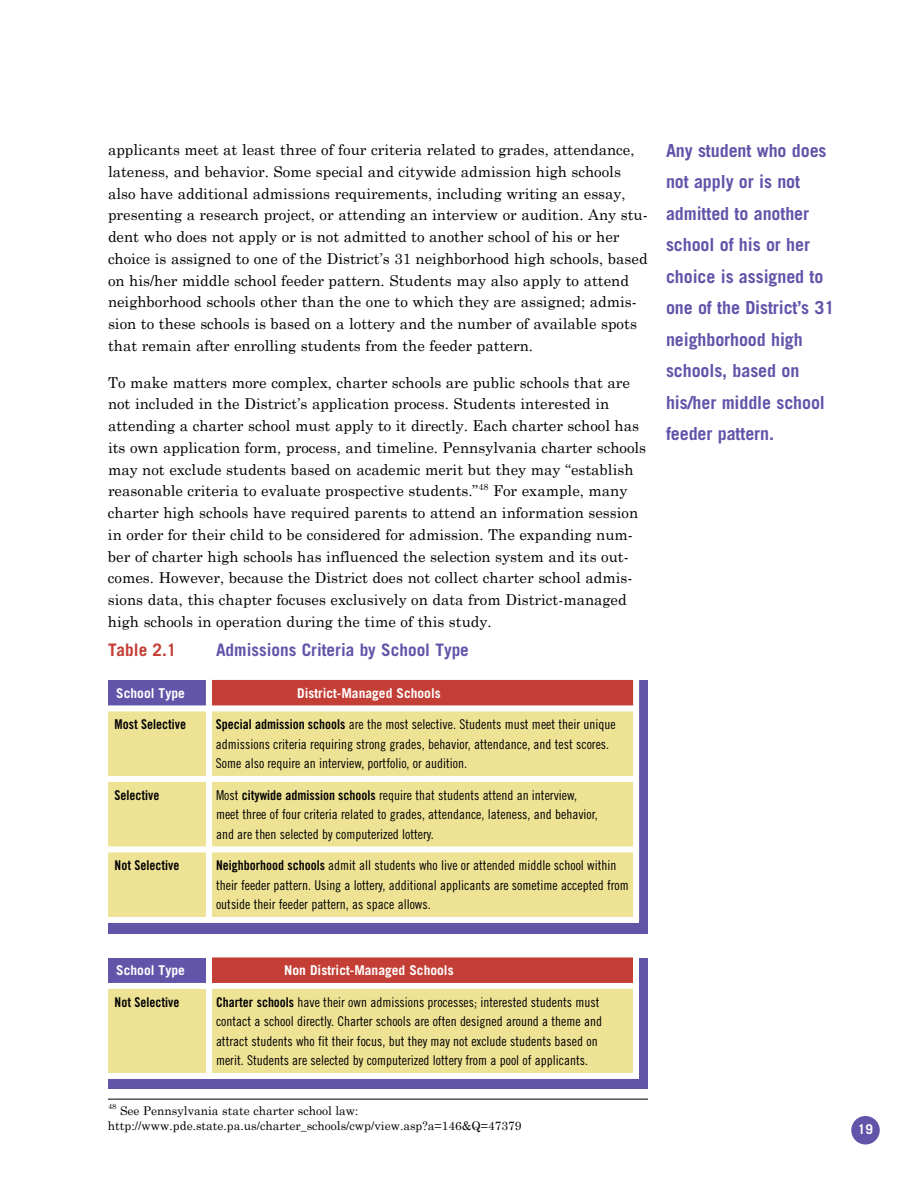
<style>
.page{position:relative;width:918px;height:1188px;background:#fff}
.page>*{position:absolute;margin:0;border:0;box-sizing:border-box;transform-origin:0 0}
.t1{font:700 18px/31.5px "Trade Gothic LT Std";letter-spacing:-.005em;color:#6154a9}
.t2{font:700 17.25px "Trade Gothic";color:#6154a9}
.t3{font:700 17.25px "Trade Gothic";color:#c33e35}
.t4{font:15px/21.8px "Century Schoolbook";color:#000}
.t5{font:13.5px/19.5px "Trade Gothic Cond Eighteen";color:#000}
.t6{font:700 13.5px "Trade Gothic";color:#fff}
.t7{font:13.5px "Trade Gothic Bold Cond Twenty";color:#000}
.t8{font:700 13.5px "Trade Gothic LT Std";color:#fff}
.t9{font:12px/15px "Century Schoolbook";color:#000}
.t10{font:7.5px "Century Schoolbook";color:#000}
.s1{font-family:"Trade Gothic Bold Cond Twenty"}
</style>
<div class="page">
<div style="left:851px;top:1116px;width:29px;height:28px;background:#6154a9;border-radius:50%"></div>
<hr style="left:108px;top:1099px;width:540px;height:1px;background:#000">
<div style="left:108px;top:680px;width:540px;height:254px;background:#6154a9"></div>
<div style="left:108px;top:711px;width:528px;height:209px;background:#eee295"></div>
<div style="left:108px;top:959px;width:540px;height:130px;background:#6154a9"></div>
<div style="left:108px;top:988px;width:528px;height:88px;background:#eee295"></div>
<div style="left:207px;top:680px;width:432px;height:28px;background:#c33e35"></div>
<div style="left:108px;top:705px;width:531px;height:6px;background:#fff"></div>
<div style="left:108px;top:776px;width:531px;height:6px;background:#fff"></div>
<div style="left:108px;top:846px;width:531px;height:6px;background:#fff"></div>
<div style="left:108px;top:917px;width:531px;height:6px;background:#fff"></div>
<div style="left:207px;top:957px;width:432px;height:29px;background:#c33e35"></div>
<div style="left:108px;top:983px;width:531px;height:6px;background:#fff"></div>
<div style="left:108px;top:1073px;width:531px;height:6px;background:#fff"></div>
<div style="left:206px;top:674px;width:6px;height:247px;background:#fff"></div>
<div style="left:633px;top:671px;width:6px;height:250px;background:#fff"></div>
<div style="left:206px;top:950px;width:6px;height:129px;background:#fff"></div>
<div style="left:633px;top:946px;width:6px;height:131px;background:#fff"></div>
<p class="t4" style="left:108px;top:138px;width:541px">applicants meet at least three of four criteria related to grades, attendance, lateness, and behavior. Some special and citywide admission high schools also have additional admissions requirements, including writing an essay, presenting a research project, or attending an interview or audition. Any stu&shy;dent who does not apply or is not admitted to another school of his or her choice is assigned to one of the District’s 31 neighborhood high schools, based on his/her middle school feeder pattern. Students may also apply to attend neighborhood schools other than the one to which they are assigned; admis&shy;sion to these schools is based on a lottery and the number of available spots that remain after enrolling students from the feeder pattern.</p>
<p class="t4" style="left:108px;top:370px;width:540px">To make matters more complex, charter schools are public schools that are not included in the District’s application process. Students interested in attending a charter school must apply to it directly. Each charter school has its own application form, process, and timeline. Pennsylvania charter schools may not exclude students based on academic merit but they may “establish reasonable criteria to evaluate prospective students.”<sup>48</sup> For example, many charter high schools have required parents to attend an information session in order for their child to be considered for admission. The expanding num&shy;ber of charter high schools has influenced the selection system and its out&shy;comes. However, because the District does not collect charter school admis&shy;sions data, this chapter focuses exclusively on data from District-managed high schools in operation during the time of this study.</p>
<p class="t3" style="left:108px;top:643px;width:70px">Table 2.1</p>
<p class="t2" style="left:216px;top:643px;width:254px">Admissions Criteria by School Type</p>
<p class="t6" style="left:116px;top:688px;width:70px">School Type</p>
<p class="t6" style="left:297px;top:688px;width:145px">District-Managed Schools</p>
<p class="t7" style="left:115px;top:720px;width:73px">Most Selective</p>
<p class="t5" style="left:216px;top:716px;width:401px"><span class="s1">Special admission schools</span> are the most selective. Students must meet their unique admissions criteria requiring strong grades, behavior, attendance, and test scores.<br>Some also require an interview, portfolio, or audition.</p>
<p class="t7" style="left:115px;top:790px;width:46px">Selective</p>
<p class="t5" style="left:216px;top:786px;width:383px">Most <span class="s1">citywide admission schools</span> require that students attend an interview, meet three of four criteria related to grades, attendance, lateness, and behavior, and are then selected by computerized lottery.</p>
<p class="t7" style="left:115px;top:861px;width:66px">Not Selective</p>
<p class="t5" style="left:216px;top:857px;width:414px"><span class="s1">Neighborhood schools</span> admit all students who live or attended middle school within their feeder pattern. Using a lottery, additional applicants are sometime accepted from outside their feeder pattern, as space allows.</p>
<p class="t1" style="left:666px;top:136px;width:170px">Any student who does not apply or is not admitted to another school of his or her choice is assigned to one of the District’s 31 neighborhood high schools, based on his/her middle school feeder pattern.</p>
<p class="t6" style="left:116px;top:966px;width:70px">School Type</p>
<p class="t6" style="left:284px;top:966px;width:171px">Non District-Managed Schools</p>
<p class="t7" style="left:115px;top:997px;width:66px">Not Selective</p>
<p class="t5" style="left:216px;top:993px;width:388px"><span class="s1">Charter schools</span> have their own admissions processes; interested students must contact a school directly. Charter schools are often designed around a theme and attract students who fit their focus, but they may not exclude students based on merit. Students are selected by computerized lottery from a pool of applicants.</p>
<p class="t10" style="left:108px;top:1100px;width:10px">48</p>
<p class="t9" style="left:108px;top:1102px;width:415px;text-indent:12px">See Pennsylvania state charter school law: http://www.pde.state.pa.us/charter_schools/cwp/view.asp?a=146&amp;Q=47379</p>
<p class="t8" style="left:858px;top:1124px;width:17px">19</p>
</div>
